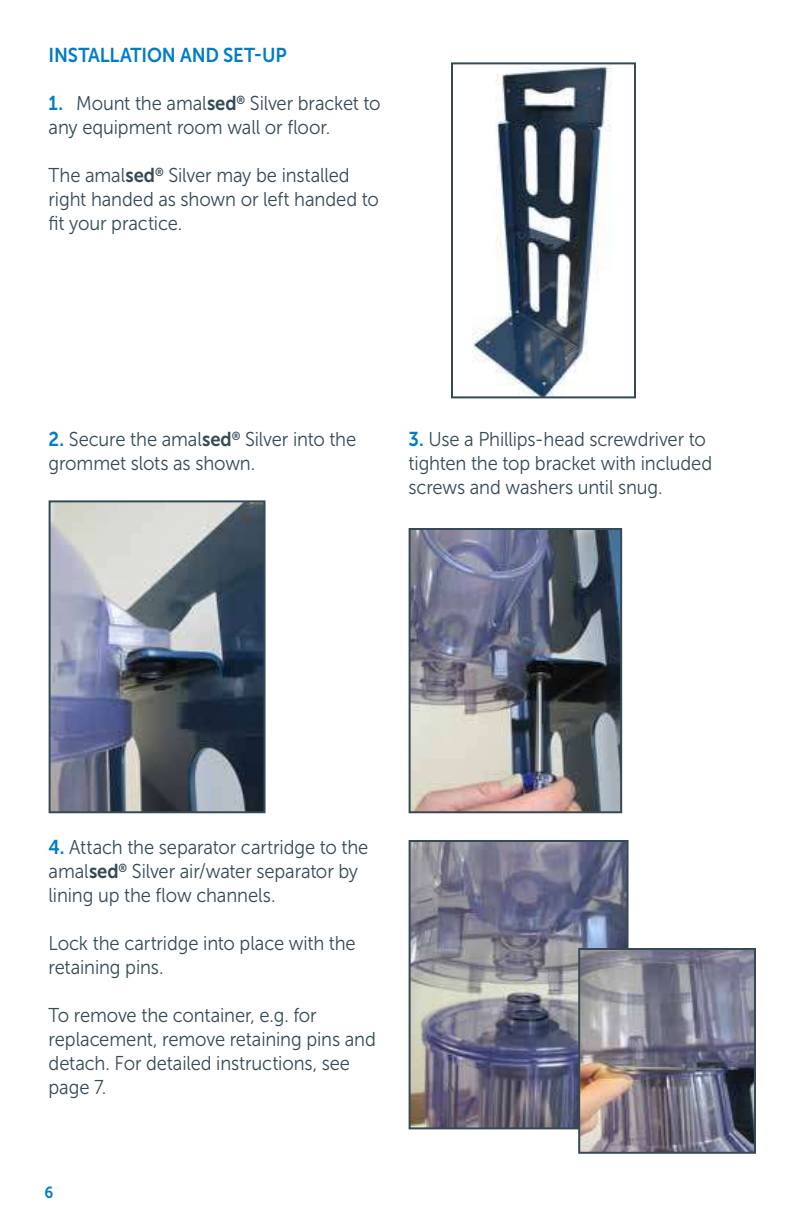
<style>
.page{position:relative;width:792px;height:1224px;background:#fff}
.page>*{position:absolute;margin:0;border:0;box-sizing:border-box;transform-origin:0 0}
.t1{font:20px/24px "Museo Sans 300";letter-spacing:-.01em;color:#354a55;scale:.92 1}
.t2{font:20px "Museo Sans 700";letter-spacing:-.005em;color:#007dc5;scale:.92 1}
.t3{font:16px "Museo Sans 700";color:#007dc5;scale:.92 1}
.s1{font-family:"Museo Sans 700";color:#007dc5}
.s2{font-family:"Museo Sans 700"}
</style>
<div class="page">
<img style="left:472px;top:65px;width:140px;height:330px">
<div style="left:451px;top:62px;width:185px;height:336px;border:2px solid #354a55"></div>
<img style="left:412px;top:531px;width:207px;height:279px">
<div style="left:409px;top:528px;width:213px;height:285px;border:2px solid #354a55"></div>
<img style="left:52px;top:503px;width:211px;height:307px">
<div style="left:49px;top:500px;width:217px;height:313px;border:2px solid #354a55"></div>
<img style="left:412px;top:843px;width:214px;height:283px">
<div style="left:409px;top:840px;width:220px;height:289px;border:2px solid #354a55"></div>
<img style="left:581px;top:951px;width:172px;height:200px">
<div style="left:578px;top:948px;width:178px;height:206px;border:2px solid #354a55"></div>
<p class="t2" style="left:49px;top:44px;width:260px">INSTALLATION AND SET-UP</p>
<p class="t1" style="left:49px;top:92px;width:362px"><span class="s1">1.</span> Mount the amal<span class="s2">sed</span><sup>®</sup> Silver bracket to any equipment room wall or floor.</p>
<p class="t1" style="left:49px;top:164px;width:360px">The amal<span class="s2">sed</span><sup>®</sup> Silver may be installed right handed as shown or left handed to fit your practice.</p>
<p class="t1" style="left:49px;top:428px;width:336px"><span class="s1">2.</span> Secure the amal<span class="s2">sed</span><sup>®</sup> Silver into the grommet slots as shown.</p>
<p class="t1" style="left:409px;top:428px;width:332px"><span class="s1">3.</span> Use a Phillips-head screwdriver to tighten the top bracket with included screws and washers until snug.</p>
<p class="t1" style="left:49px;top:836px;width:349px"><span class="s1">4.</span> Attach the separator cartridge to the amal<span class="s2">sed</span><sup>®</sup> Silver air/water separator by lining up the flow channels.</p>
<p class="t1" style="left:49px;top:932px;width:335px">Lock the cartridge into place with the retaining pins.</p>
<p class="t1" style="left:49px;top:1004px;width:357px">To remove the container, e.g. for replacement, remove retaining pins and detach. For detailed instructions, see page 7.</p>
<p class="t3" style="left:44px;top:1183px;width:11px">6</p>
</div>
